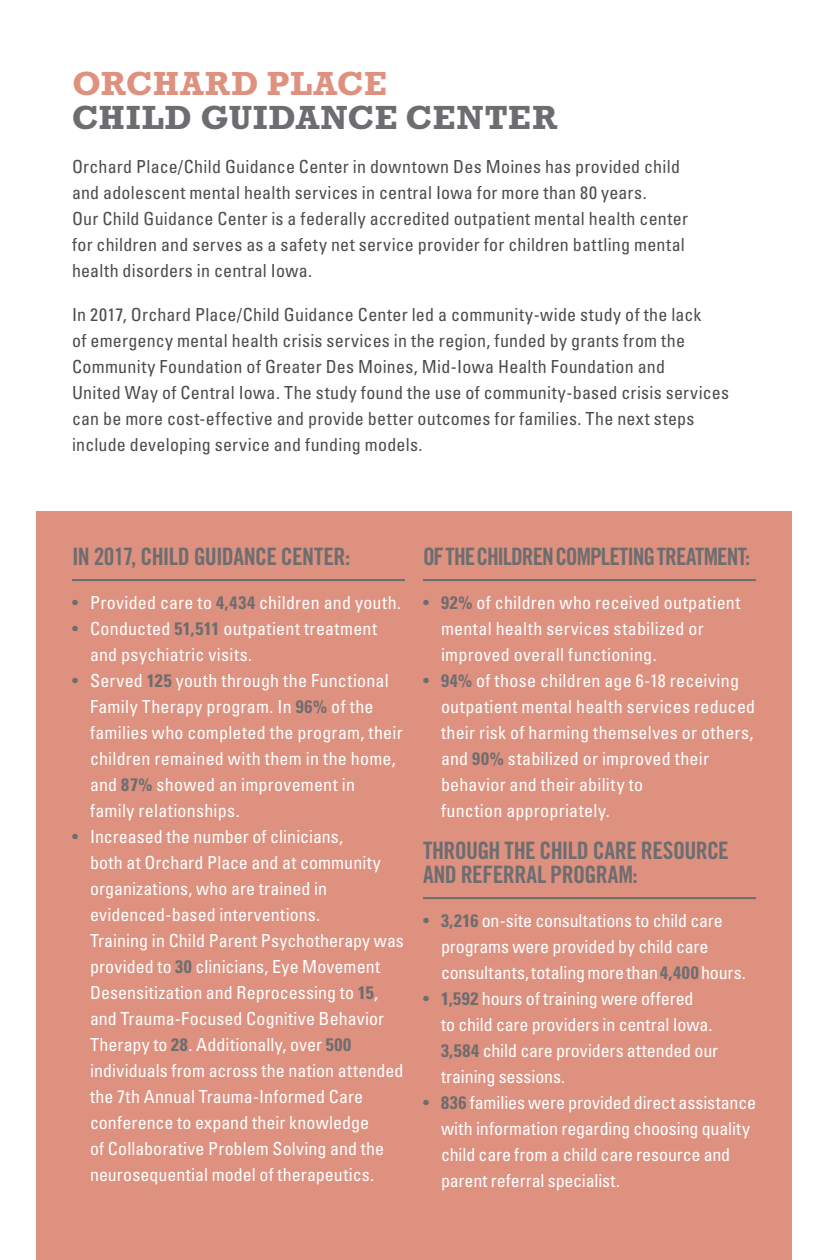
<style>
.page{position:relative;width:828px;height:1260px;background:#fff}
.page>*{position:absolute;margin:0;border:0;box-sizing:border-box;transform-origin:0 0}
.subhead{font:700 34px/34px "Rockwell Std";letter-spacing:.02em;color:#6c6d70}
.sub_subhead_w_grey_l{font:24px/24px "Trade Gothic LT Std Bd Cn 20";letter-spacing:-.03em;color:#6c6d70}
.t1{font:condensed 18px/26px "Univers LT Std";letter-spacing:.005em;color:#fff}
.body{font:condensed 18px/26px "Univers LT Std";letter-spacing:.015em;color:#4b4c4d}
.s1{color:#df917f}
.s2{color:#6c6d70}
.s3{font-weight:700;color:#6c6d70}
</style>
<div class="page">
<div style="left:36px;top:511px;width:756px;height:749px;background:#df917f"></div>
<hr style="left:72px;top:579px;width:333px;height:2px;background:#6c6d70">
<hr style="left:423px;top:579px;width:333px;height:2px;background:#6c6d70">
<hr style="left:423px;top:897px;width:333px;height:2px;background:#6c6d70">
<p class="subhead" style="left:72px;top:66px;width:487px"><span class="s1">ORCHARD PLACE<br></span>CHILD GUIDANCE CENTER</p>
<p class="body" style="left:72px;top:153px;width:618px">Orchard Place/Child Guidance Center in downtown Des Moines has provided child and adolescent mental health services in central Iowa for more than 80 years.<br>Our Child Guidance Center is a federally accredited outpatient mental health center for children and serves as a safety net service provider for children battling mental health disorders in central Iowa.</p>
<p class="body" style="left:72px;top:301px;width:659px">In 2017, Orchard Place/Child Guidance Center led a community-wide study of the lack<br>of emergency mental health crisis services in the region, funded by grants from the Community Foundation of Greater Des Moines, Mid-Iowa Health Foundation and<br>United Way of Central Iowa. The study found the use of community-based crisis services can be more cost-effective and provide better outcomes for families. The next steps include developing service and funding models.</p>
<p class="sub_subhead_w_grey_l" style="left:72px;top:544px;width:280px">IN 2017, CHILD GUIDANCE CENTER:</p>
<p class="t1" style="left:72px;top:589px;width:331px"><span class="s2">•</span> Provided care to <span class="s3">4,434</span> children and youth.</p>
<p class="t1" style="left:90px;top:615px;width:289px;text-indent:-18px"><span class="s2">•</span> Conducted <span class="s3">51,511</span> outpatient treatment and psychiatric visits.</p>
<p class="t1" style="left:90px;top:667px;width:314px;text-indent:-18px"><span class="s2">•</span> Served <span class="s3">125</span> youth through the Functional Family Therapy program. In <span class="s3">96%</span> of the families who completed the program, their children remained with them in the home, and <span class="s3">87%</span> showed an improvement in family relationships.</p>
<p class="t1" style="left:90px;top:823px;width:315px;text-indent:-18px"><span class="s2">•</span> Increased the number of clinicians,<br>both at Orchard Place and at community organizations, who are trained in evidenced-based interventions.<br>Training in Child Parent Psychotherapy was provided to <span class="s3">30</span> clinicians, Eye Movement Desensitization and Reprocessing to <span class="s3">15</span>, and Trauma-Focused Cognitive Behavior Therapy to <span class="s3">28</span>. Additionally, over <span class="s3">500 </span>individuals from across the nation attended the 7th Annual Trauma-Informed Care conference to expand their knowledge<br>of Collaborative Problem Solving and the neurosequential model of therapeutics.</p>
<p class="sub_subhead_w_grey_l" style="left:423px;top:544px;width:329px">OF THE CHILDREN COMPLETING TREATMENT:</p>
<p class="t1" style="left:441px;top:589px;width:301px;text-indent:-18px"><span class="s2">•</span> <span class="s3">92%</span> of children who received outpatient mental health services stabilized or improved overall functioning.</p>
<p class="t1" style="left:441px;top:667px;width:316px;text-indent:-18px"><span class="s2">•</span> <span class="s3">94%</span> of those children age 6-18 receiving outpatient mental health services reduced their risk of harming themselves or others, and <span class="s3">90%</span> stabilized or improved their behavior and their ability to<br>function appropriately.</p>
<p class="sub_subhead_w_grey_l" style="left:423px;top:838px;width:307px">THROUGH THE CHILD CARE RESOURCE<br>AND REFERRAL PROGRAM:</p>
<p class="t1" style="left:441px;top:907px;width:306px;text-indent:-18px"><span class="s2">•</span> <span class="s3">3,216</span> on-site consultations to child care programs were provided by child care consultants, totaling more than <span class="s3">4,400</span> hours.</p>
<p class="t1" style="left:441px;top:985px;width:279px;text-indent:-18px"><span class="s2">•</span> <span class="s3">1,592</span> hours of training were offered<br>to child care providers in central Iowa.<br><span class="s3">3,584</span> child care providers attended our training sessions.</p>
<p class="t1" style="left:441px;top:1089px;width:317px;text-indent:-18px"><span class="s2">•</span> <span class="s3">836</span> families were provided direct assistance with information regarding choosing quality child care from a child care resource and parent referral specialist.</p>
</div>
